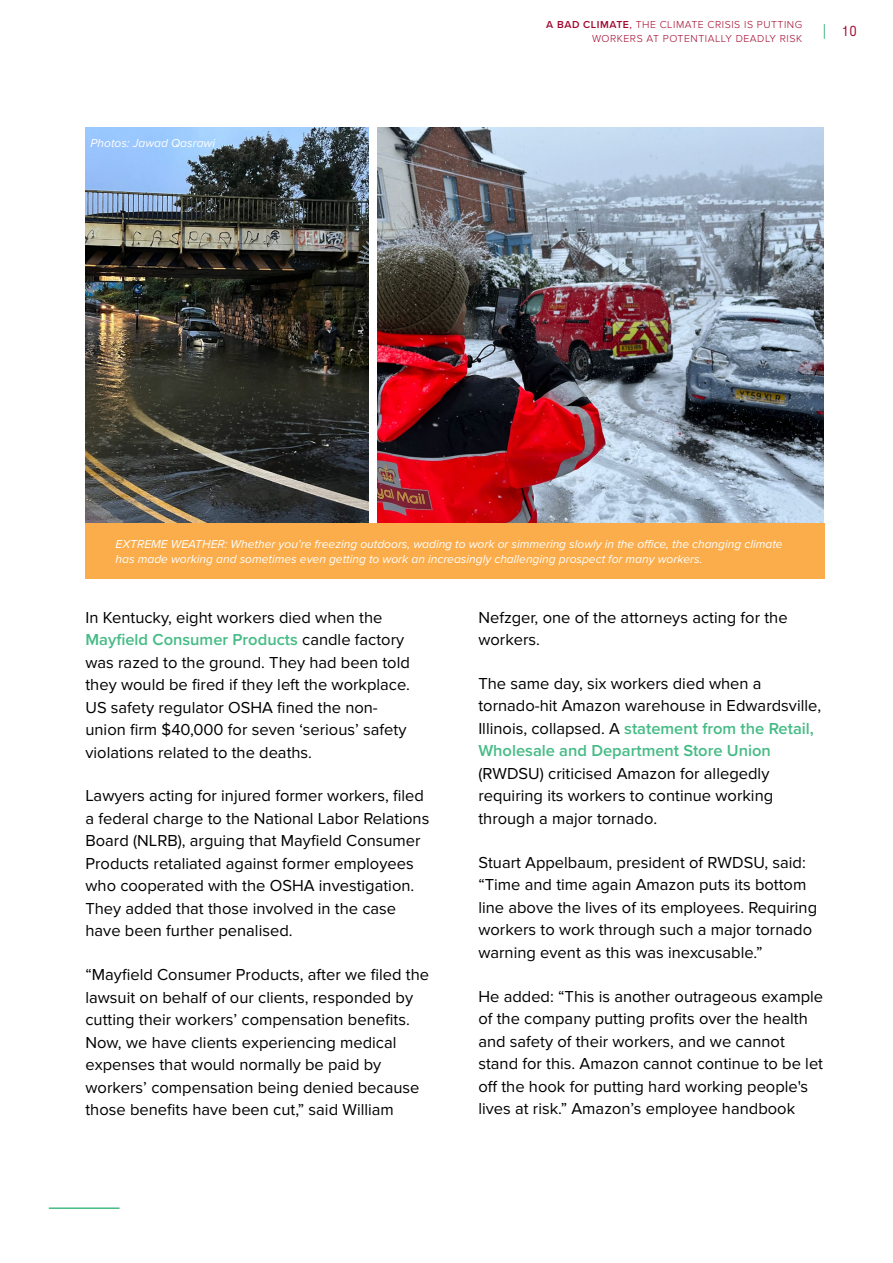
<style>
.page{position:relative;width:893px;height:1263px;background:#fff}
.page>*{position:absolute;margin:0;border:0;box-sizing:border-box;transform-origin:0 0}
.t1{font:16.5px/22.5px "Proxima Nova";color:#000}
.t2{font:300 13.5px "Stratos";color:#a3052e}
.t3{font:italic 12px/15px "Proxima Nova";color:#fff}
.t4{font:300 10.5px/13.5px "Proxima Nova";letter-spacing:.05em;color:#a3052e;text-align:right}
.s1{font-weight:600}
.s2{font-weight:400}
.s3{font-weight:600;color:#46bb86}
</style>
<div class="page">
<hr style="left:49px;top:1207px;width:71px;height:2px;background:#46bb86">
<svg style="left:824px;top:24px;width:1px;height:15px"></svg>
<div style="left:85px;top:523px;width:740px;height:55px;background:#fbad4b"></div>
<img style="left:85px;top:128px;width:284px;height:395px">
<img style="left:377px;top:128px;width:447px;height:395px">
<p class="t3" style="left:90px;top:135px;width:126px">Photos: Jawad Qasrawi</p>
<p class="t4" style="left:546px;top:18px;width:257px"><span class="s1">A BAD CLIMATE</span><span class="s2">,</span> THE CLIMATE CRISIS IS PUTTING<br>WORKERS AT POTENTIALLY DEADLY RISK</p>
<p class="t2" style="left:842px;top:20px;width:16px">10</p>
<p class="t3" style="left:116px;top:536px;width:669px">EXTREME WEATHER: Whether you’re freezing outdoors, wading to work or simmering slowly in the office, the changing climate has made working and sometimes even getting to work an increasingly challenging prospect for many workers.</p>
<p class="t1" style="left:85px;top:606px;width:326px">In Kentucky, eight workers died when the <span class="s3">Mayfield Consumer Products</span> candle factory was razed to the ground. They had been told they would be fired if they left the workplace.<br>US safety regulator OSHA fined the non&shy;union firm $40,000 for seven ‘serious’ safety violations related to the deaths.</p>
<p class="t1" style="left:85px;top:785px;width:345px">Lawyers acting for injured former workers, filed a federal charge to the National Labor Relations Board (NLRB), arguing that Mayfield Consumer Products retaliated against former employees who cooperated with the OSHA investigation.<br>They added that those involved in the case have been further penalised.</p>
<p class="t1" style="left:85px;top:964px;width:345px">“Mayfield Consumer Products, after we filed the lawsuit on behalf of our clients, responded by cutting their workers’ compensation benefits.<br>Now, we have clients experiencing medical expenses that would normally be paid by workers’ compensation being denied because those benefits have been cut,” said William</p>
<p class="t1" style="left:478px;top:606px;width:311px">Nefzger, one of the attorneys acting for the workers.</p>
<p class="t1" style="left:478px;top:672px;width:344px">The same day, six workers died when a tornado-hit Amazon warehouse in Edwardsville, Illinois, collapsed. A <span class="s3">statement from the Retail, Wholesale and Department Store Union</span></p>
<p class="t1" style="left:478px;top:762px;width:296px">(RWDSU) criticised Amazon for allegedly requiring its workers to continue working through a major tornado.</p>
<p class="t1" style="left:478px;top:851px;width:340px">Stuart Appelbaum, president of RWDSU, said: “Time and time again Amazon puts its bottom line above the lives of its employees. Requiring workers to work through such a major tornado warning event as this was inexcusable.”</p>
<p class="t1" style="left:478px;top:985px;width:346px">He added: “This is another outrageous example of the company putting profits over the health and safety of their workers, and we cannot stand for this. Amazon cannot continue to be let off the hook for putting hard working people's lives at risk.” Amazon’s employee handbook</p>
</div>
